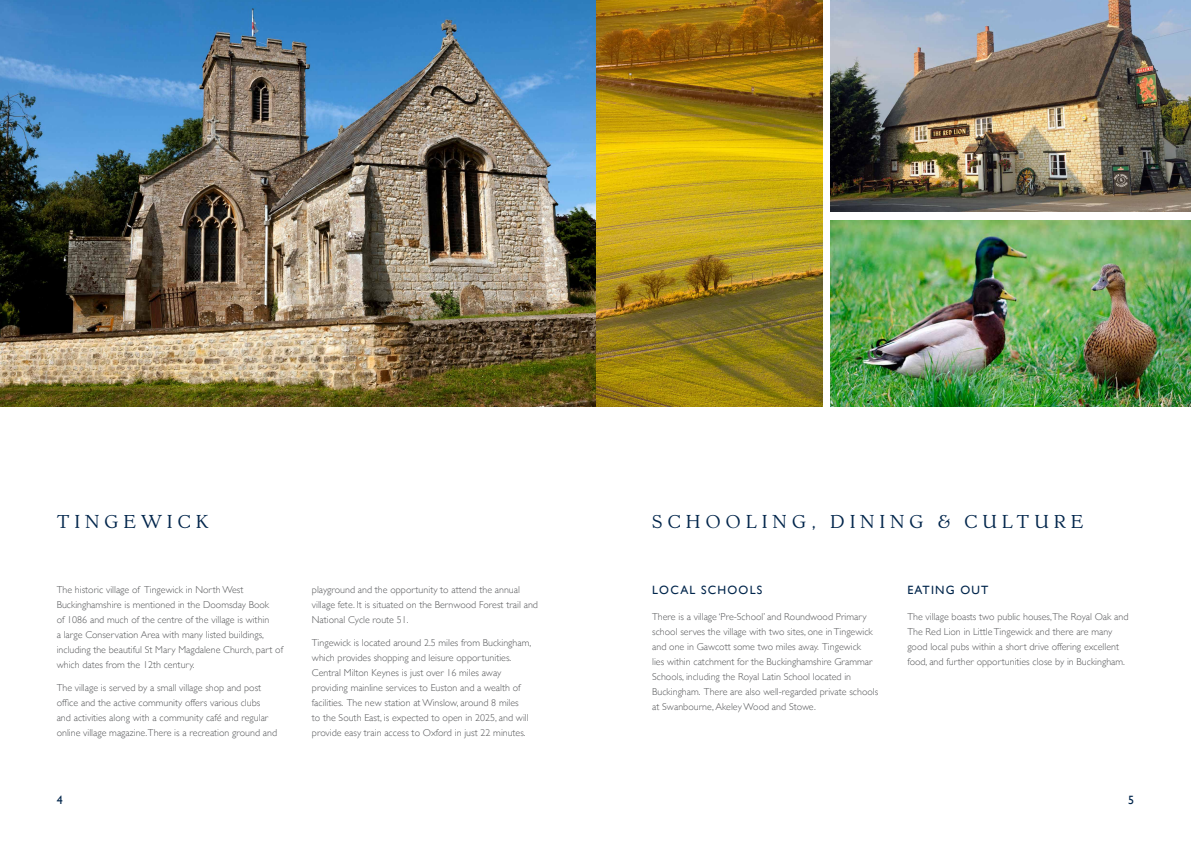
<style>
.page{position:relative;width:1191px;height:842px;background:#fff}
.page>*{position:absolute;margin:0;border:0;box-sizing:border-box;transform-origin:0 0}
.t1{font:18px "Dutch Mediaeval Pro";letter-spacing:.3em;color:#00254b}
.t2{font:12px "Gill Sans";letter-spacing:.1em;color:#00254b}
.t3{font:300 10px/15px "Gill Sans";color:#57585a}
</style>
<div class="page">
<img style="left:831px;top:0;width:360px;height:211px">
<img style="left:0;top:0;width:822px;height:407px">
<img style="left:831px;top:220px;width:360px;height:187px">
<p class="t1" style="left:57px;top:511px;width:153px">TINGEWICK</p>
<p class="t1" style="left:652px;top:511px;width:432px">SCHOOLING, DINING &amp; CULTURE</p>
<p class="t3" style="left:57px;top:581px;width:228px">The historic village of Tingewick in North West Buckinghamshire is mentioned in the Doomsday Book<br>of 1086 and much of the centre of the village is within<br>a large Conservation Area with many listed buildings, including the beautiful St Mary Magdalene Church, part of which dates from the 12th century.</p>
<p class="t3" style="left:57px;top:680px;width:222px">The village is served by a small village shop and post office and the active community offers various clubs<br>and activities along with a community café and regular online village magazine.There is a recreation ground and</p>
<p class="t3" style="left:312px;top:581px;width:228px">playground and the opportunity to attend the annual village fete. It is situated on the Bernwood Forest trail and<br>National Cycle route 51.</p>
<p class="t3" style="left:312px;top:635px;width:221px">Tingewick is located around 2.5 miles from Buckingham, which provides shopping and leisure opportunities.<br>Central Milton Keynes is just over 16 miles away providing mainline services to Euston and a wealth of facilities. The new station at Winslow, around 8 miles<br>to the South East, is expected to open in 2025, and will provide easy train access to Oxford in just 22 minutes.</p>
<p class="t2" style="left:652px;top:583px;width:112px">LOCAL SCHOOLS</p>
<p class="t2" style="left:907px;top:583px;width:83px">EATING OUT</p>
<p class="t3" style="left:652px;top:608px;width:227px">There is a village ‘Pre-School’ and Roundwood Primary school serves the village with two sites, one in Tingewick and one in Gawcott some two miles away. Tingewick<br>lies within catchment for the Buckinghamshire Grammar Schools, including the Royal Latin School located in Buckingham. There are also well-regarded private schools at Swanbourne, Akeley Wood and Stowe.</p>
<p class="t3" style="left:907px;top:608px;width:223px">The village boasts two public houses,The Royal Oak and The Red Lion in Little Tingewick and there are many good local pubs within a short drive offering excellent food, and further opportunities close by in Buckingham.</p>
<p class="t2" style="left:57px;top:792px;width:7px">4</p>
<p class="t2" style="left:1128px;top:792px;width:7px">5</p>
</div>
